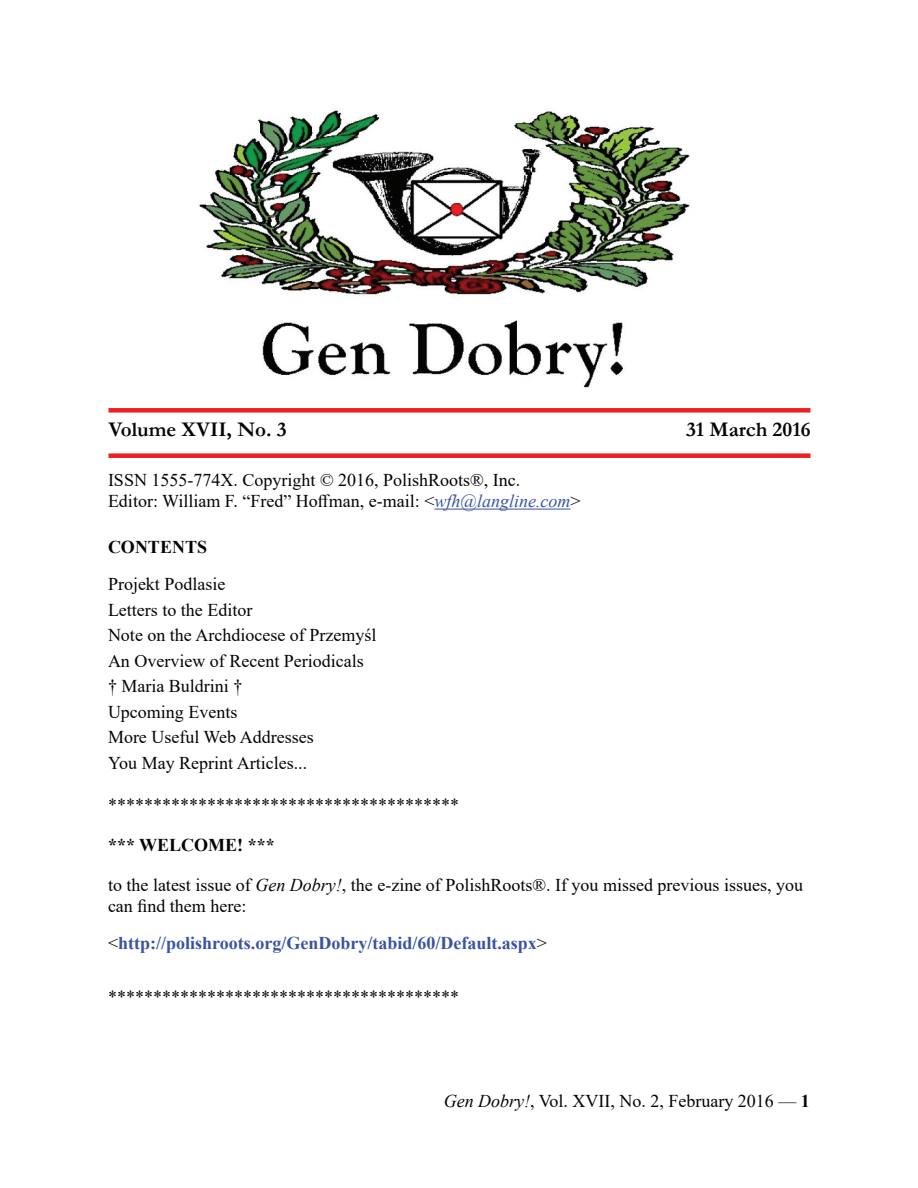
<style>
.page{position:relative;width:918px;height:1188px;background:#fff}
.page>*{position:absolute;margin:0;border:0;box-sizing:border-box;transform-origin:0 0}
.t1{font:700 21px "Garamond";color:#040503}
.t2{font:18px/25.5px "Times New Roman";color:#040503}
.t3{font:700 18px "Times New Roman";color:#3853a3}
.t4{font:700 18px "Times New Roman";color:#040503}
.s1{font-style:italic;color:#3853a3}
.s2{font-style:italic}
.s3{font-weight:400;color:#040503}
.s4{font-weight:700}
</style>
<div class="page">
<img style="left:199px;top:110px;width:491px;height:278px">
<div style="left:108px;top:408px;width:702px;height:5px;background:#ee1f23"></div>
<div style="left:108px;top:453px;width:702px;height:5px;background:#ee1f23"></div>
<hr style="left:434px;top:509px;width:137px;height:1px;background:#3853a3">
<p class="t1" style="left:108px;top:415px;width:180px">Volume XVII, No. 3</p>
<p class="t1" style="left:686px;top:415px;width:126px">31 March 2016</p>
<p class="t2" style="left:108px;top:468px;width:474px;line-height:21.6px">ISSN 1555-774X. Copyright © 2016, PolishRoots®, Inc.<br>Editor: William F. “Fred” Hoffman, e-mail: &lt;<span class="s1">wfh@langline.com</span>&gt;</p>
<p class="t4" style="left:108px;top:534px;width:101px">CONTENTS</p>
<p class="t2" style="left:108px;top:571px;width:270px">Projekt Podlasie<br>Letters to the Editor<br>Note on the Archdiocese of Przemyśl<br>An Overview of Recent Periodicals † Maria Buldrini †<br>Upcoming Events<br>More Useful Web Addresses<br>You May Reprint Articles...</p>
<p class="t2" style="left:108px;top:792px;width:352px">***************************************</p>
<p class="t4" style="left:108px;top:832px;width:168px">*** WELCOME! ***</p>
<p class="t2" style="left:108px;top:873px;width:697px;line-height:21.6px">to the latest issue of <span class="s2">Gen Dobry!</span>, the e-zine of PolishRoots®. If you missed previous issues, you can find them here:</p>
<p class="t3" style="left:108px;top:930px;width:441px"><span class="s3">&lt;</span>http://polishroots.org/GenDobry/tabid/60/Default.aspx<span class="s3">&gt;</span></p>
<p class="t2" style="left:108px;top:984px;width:352px">***************************************</p>
<p class="t2" style="left:444px;top:1088px;width:368px"><span class="s2">Gen Dobry!</span>, Vol. XVII, No. 2, February 2016 — <span class="s4">1</span></p>
</div>
